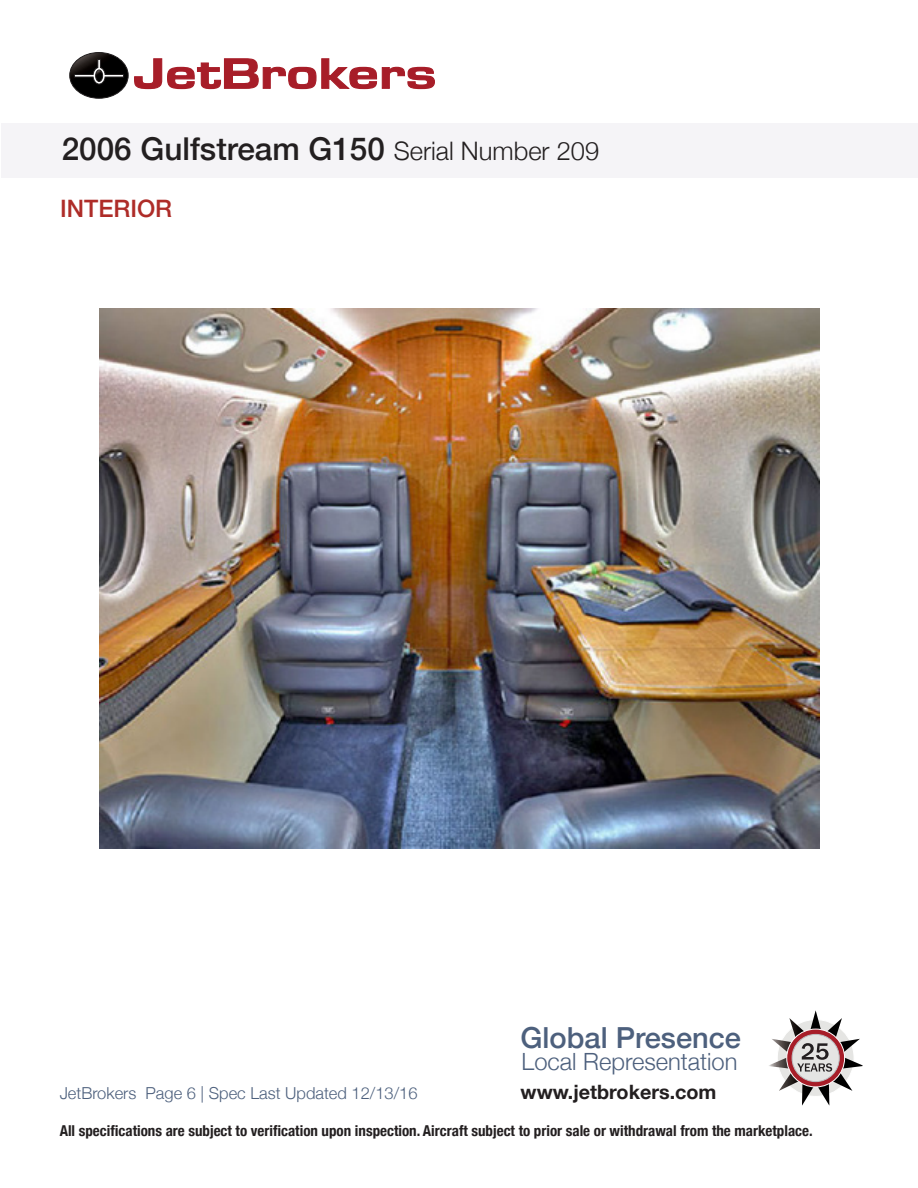
<style>
.page{position:relative;width:918px;height:1188px;background:#fff}
.page>*{position:absolute;margin:0;border:0;box-sizing:border-box;transform-origin:0 0}
.t1{font:500 31.5px "Helvetica Neue";color:#231f20}
.t2{font:500 29.1px "Helvetica Neue";color:#4d607d}
.t3{font:500 24px "Helvetica Neue";color:#ae2c28}
.t4{font:300 23.7px "Helvetica Neue";color:#4d607d}
.t5{font:700 19.8px "Helvetica Neue";color:#231f20}
.t6{font:300 16.5px "Helvetica Neue";color:#4d607d}
.t7{font:700 condensed 15px "Helvetica Neue";color:#231f20}
.s1{font-weight:300;font-size:25.5px}
</style>
<div class="page">
<div style="left:1px;top:124px;width:917px;height:54px;background:#f5f4f7"></div>
<svg style="left:69px;top:52px;width:366px;height:47px"></svg>
<img style="left:100px;top:309px;width:720px;height:540px">
<svg style="left:769px;top:1010px;width:94px;height:95px"></svg>
<p class="t1" style="left:62px;top:123px;width:539px">2006 Gulfstream G150 <span class="s1">Serial Number 209</span></p>
<p class="t3" style="left:60px;top:189px;width:114px">INTERIOR</p>
<p class="t2" style="left:521px;top:1014px;width:222px">Global Presence</p>
<p class="t4" style="left:522px;top:1043px;width:217px">Local Representation</p>
<p class="t5" style="left:521px;top:1076px;width:197px">www.jetbrokers.com</p>
<p class="t6" style="left:60px;top:1079px;width:359px">JetBrokers Page 6 | Spec Last Updated 12/13/16</p>
<p class="t7" style="left:60px;top:1118px;width:755px">All specifications are subject to verification upon inspection. Aircraft subject to prior sale or withdrawal from the marketplace.</p>
</div>
